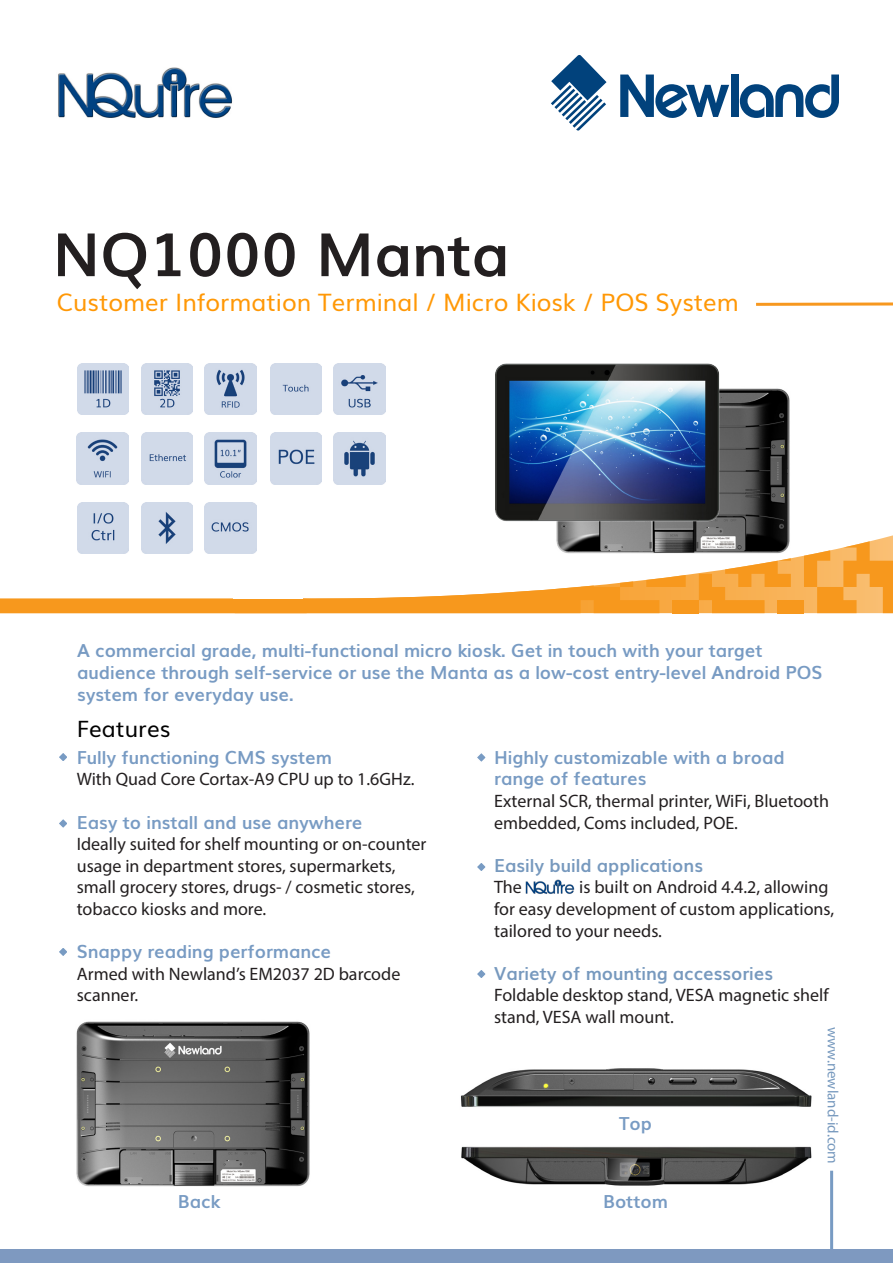
<style>
.page{position:relative;width:893px;height:1263px;background:#fff}
.page>*{position:absolute;margin:0;border:0;box-sizing:border-box;transform-origin:0 0}
.t1{font:700 60px "Muli";color:#231f20}
.t2{font:24px "Muli";color:#ff9806}
.t3{font:22.5px "Muli";color:#000}
.t4{font:18px/21.6px "Myriad Pro";color:#231f20}
.t5{font:700 18px/21.6px "Muli";color:#789bc3}
.t6{font:700 18px "Muli";color:#7799be}
.t7{font:15px "Myriad Pro";color:#7799be}
</style>
<div class="page">
<img style="left:747px;top:388px;width:43px;height:147px">
<svg style="left:551px;top:55px;width:55px;height:76px"></svg>
<svg style="left:620px;top:75px;width:109px;height:43px"></svg>
<div style="left:731px;top:75px;width:7px;height:42px;background:#01427c"></div>
<svg style="left:740px;top:75px;width:99px;height:43px"></svg>
<svg style="left:59px;top:753px;width:8px;height:8px"></svg>
<svg style="left:59px;top:819px;width:8px;height:9px"></svg>
<svg style="left:59px;top:948px;width:8px;height:8px"></svg>
<svg style="left:477px;top:753px;width:9px;height:9px"></svg>
<svg style="left:477px;top:863px;width:9px;height:8px"></svg>
<svg style="left:256px;top:535px;width:637px;height:65px"></svg>
<div style="left:673px;top:600px;width:26px;height:13px;background:#f7981d"></div>
<div style="left:778px;top:600px;width:26px;height:13px;background:#f7981d"></div>
<svg style="left:0;top:575px;width:686px;height:38px"></svg>
<svg style="left:699px;top:558px;width:92px;height:55px"></svg>
<svg style="left:804px;top:541px;width:89px;height:72px;background:#f8af50"></svg>
<hr style="left:234px;top:595px;width:69px;height:3px;background:#fff">
<svg style="left:756px;top:302px;width:137px;height:4px"></svg>
<hr style="left:830px;top:1171px;width:3px;height:92px;background:#789bc3">
<img style="left:77px;top:363px;width:51px;height:51px">
<img style="left:141px;top:363px;width:51px;height:51px">
<img style="left:205px;top:363px;width:51px;height:51px">
<img style="left:77px;top:433px;width:51px;height:51px">
<img style="left:443px;top:363px;width:304px;height:173px">
<div style="left:141px;top:433px;width:51px;height:51px;background:#d1dae9"></div>
<img style="left:205px;top:433px;width:51px;height:51px">
<img style="left:270px;top:433px;width:51px;height:51px">
<div style="left:270px;top:363px;width:51px;height:52px;background:#d1dae9"></div>
<img style="left:205px;top:502px;width:51px;height:52px">
<img style="left:141px;top:502px;width:51px;height:52px">
<img style="left:77px;top:502px;width:52px;height:52px">
<img style="left:334px;top:363px;width:51px;height:52px">
<img style="left:334px;top:433px;width:51px;height:51px">
<img style="left:461px;top:1146px;width:351px;height:40px">
<img style="left:461px;top:1068px;width:351px;height:39px">
<svg style="left:477px;top:970px;width:9px;height:8px"></svg>
<img style="left:76px;top:1021px;width:234px;height:166px">
<img style="left:58px;top:67px;width:175px;height:51px">
<img style="left:526px;top:879px;width:48px;height:15px">
<div style="left:0;top:1249px;width:893px;height:14px;background:#7e99c0"></div>
<p class="t1" style="left:52px;top:206px;width:458px">NQ1000 Manta</p>
<p class="t2" style="left:57px;top:283px;width:684px">Customer Information Terminal / Micro Kiosk / POS System</p>
<p class="t5" style="left:77px;top:639px;width:747px">A commercial grade, multi-functional micro kiosk. Get in touch with your target audience through self-service or use the Manta as a low-cost entry-level Android POS system for everyday use.</p>
<p class="t3" style="left:77px;top:711px;width:95px">Features</p>
<p class="t5" style="left:77px;top:745px;width:257px">Fully functioning CMS system</p>
<p class="t4" style="left:77px;top:768px;width:339px">With Quad Core Cortax-A9 CPU up to 1.6GHz.</p>
<p class="t5" style="left:77px;top:810px;width:287px">Easy to install and use anywhere</p>
<p class="t4" style="left:77px;top:833px;width:351px">Ideally suited for shelf mounting or on-counter usage in department stores, supermarkets, small grocery stores, drugs- / cosmetic stores, tobacco kiosks and more.</p>
<p class="t5" style="left:77px;top:940px;width:256px">Snappy reading performance</p>
<p class="t4" style="left:77px;top:962px;width:325px">Armed with Newland’s EM2037 2D barcode scanner.</p>
<p class="t5" style="left:494px;top:745px;width:292px">Highly customizable with a broad range of features</p>
<p class="t4" style="left:494px;top:790px;width:336px">External SCR, thermal printer, WiFi, Bluetooth embedded, Coms included, POE.</p>
<p class="t6" style="left:494px;top:851px;width:210px">Easily build applications</p>
<p class="t4" style="left:494px;top:876px;width:29px">The</p>
<p class="t4" style="left:494px;top:876px;width:342px;text-indent:85px">is built on Android 4.4.2, allowing for easy development of custom applications, tailored to your needs.</p>
<p class="t6" style="left:494px;top:959px;width:280px">Variety of mounting accessories</p>
<p class="t4" style="left:494px;top:984px;width:336px">Foldable desktop stand, VESA magnetic shelf stand, VESA wall mount.</p>
<p class="t7" style="left:842px;top:1027px;width:139px;rotate:90deg">www.newland-id.com</p>
<p class="t5" style="left:619px;top:1112px;width:34px">Top</p>
<p class="t5" style="left:178px;top:1190px;width:44px">Back</p>
<p class="t5" style="left:603px;top:1190px;width:66px">Bottom</p>
</div>
